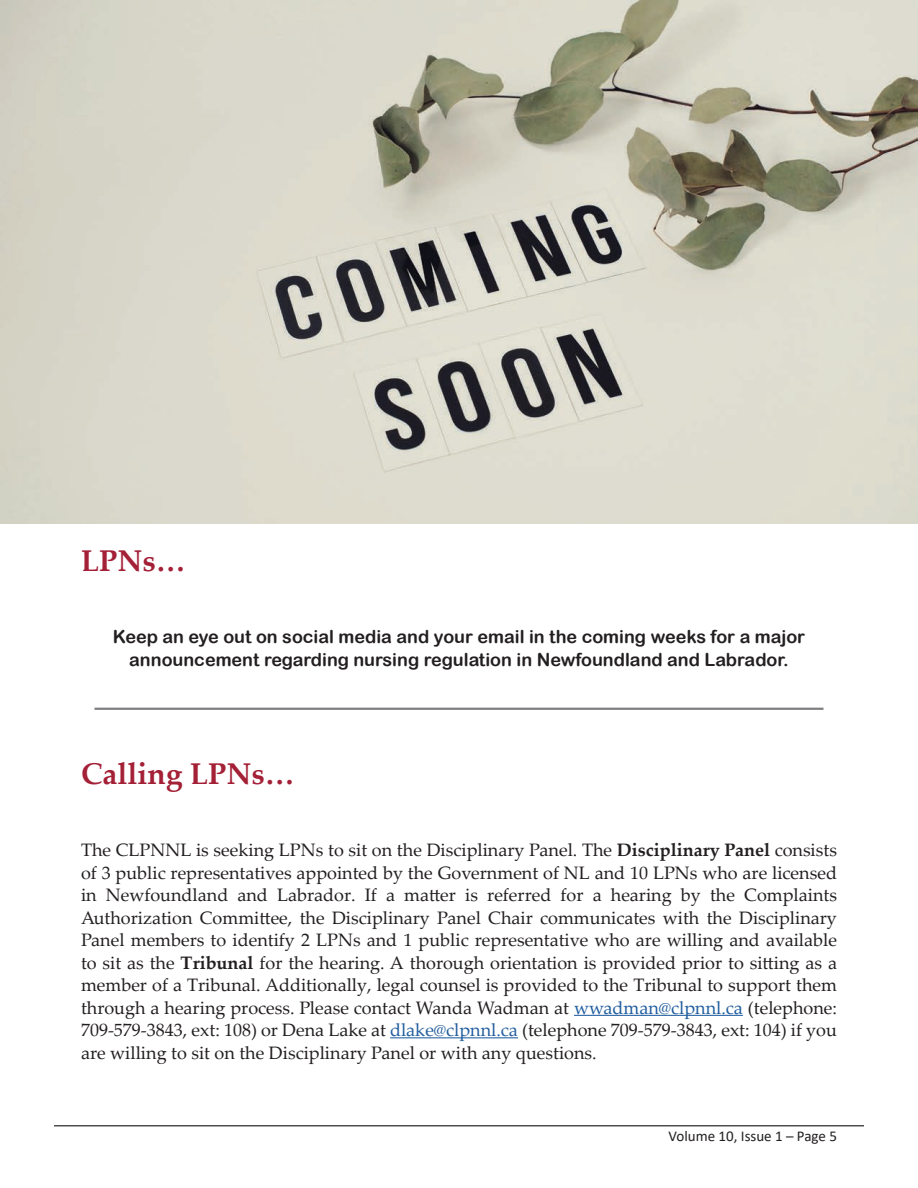
<style>
.page{position:relative;width:918px;height:1188px;background:#fff}
.page>*{position:absolute;margin:0;border:0;box-sizing:border-box;transform-origin:0 0}
.body{font:700 30px "Palatino Linotype";color:#a42037}
.body-2{font:18px/22.5px "Palatino Linotype";color:#231f20;text-align:justify}
.body-3{font:18px/22.5px "Arial Rounded MT Bold";color:#231f20;text-align:center}
.t1{font:15px "Calibri";color:#231f20}
.s1{font-weight:700}
.s2{color:#215e9f}
</style>
<div class="page">
<hr style="left:54px;top:1125px;width:810px;height:1px;background:#4f4f4f">
<img style="left:0;top:0;width:918px;height:524px">
<hr style="left:574px;top:1015px;width:169px;height:1px;background:#215e9f">
<hr style="left:390px;top:1037px;width:128px;height:1px;background:#215e9f">
<hr style="left:94px;top:708px;width:730px;height:2px;background:#717074">
<p class="body" style="left:81px;top:540px;width:106px">LPNs…</p>
<p class="body-3" style="left:113px;top:625px;width:694px">Keep an eye out on social media and your email in the coming weeks for a major announcement regarding nursing regulation in Newfoundland and Labrador.</p>
<p class="body" style="left:81px;top:753px;width:215px">Calling LPNs…</p>
<p class="body-2" style="left:81px;top:838px;width:758px">The CLPNNL is seeking LPNs to sit on the Disciplinary Panel. The <span class="s1">Disciplinary Panel</span> consists of 3 public representatives appointed by the Government of NL and 10 LPNs who are licensed in Newfoundland and Labrador. If a matter is referred for a hearing by the Complaints Authorization Committee, the Disciplinary Panel Chair communicates with the Disciplinary Panel members to identify 2 LPNs and 1 public representative who are willing and available to sit as the <span class="s1">Tribunal</span> for the hearing. A thorough orientation is provided prior to sitting as a member of a Tribunal. Additionally, legal counsel is provided to the Tribunal to support them through a hearing process. Please contact Wanda Wadman at <span class="s2">wwadman@clpnnl.ca</span> (telephone:<br>709-579-3843, ext: 108) or Dena Lake at <span class="s2">dlake@clpnnl.ca</span> (telephone 709-579-3843, ext: 104) if you are willing to sit on the Disciplinary Panel or with any questions.</p>
<p class="t1" style="left:669px;top:1125px;width:170px">Volume 10, Issue 1 – Page 5</p>
</div>
